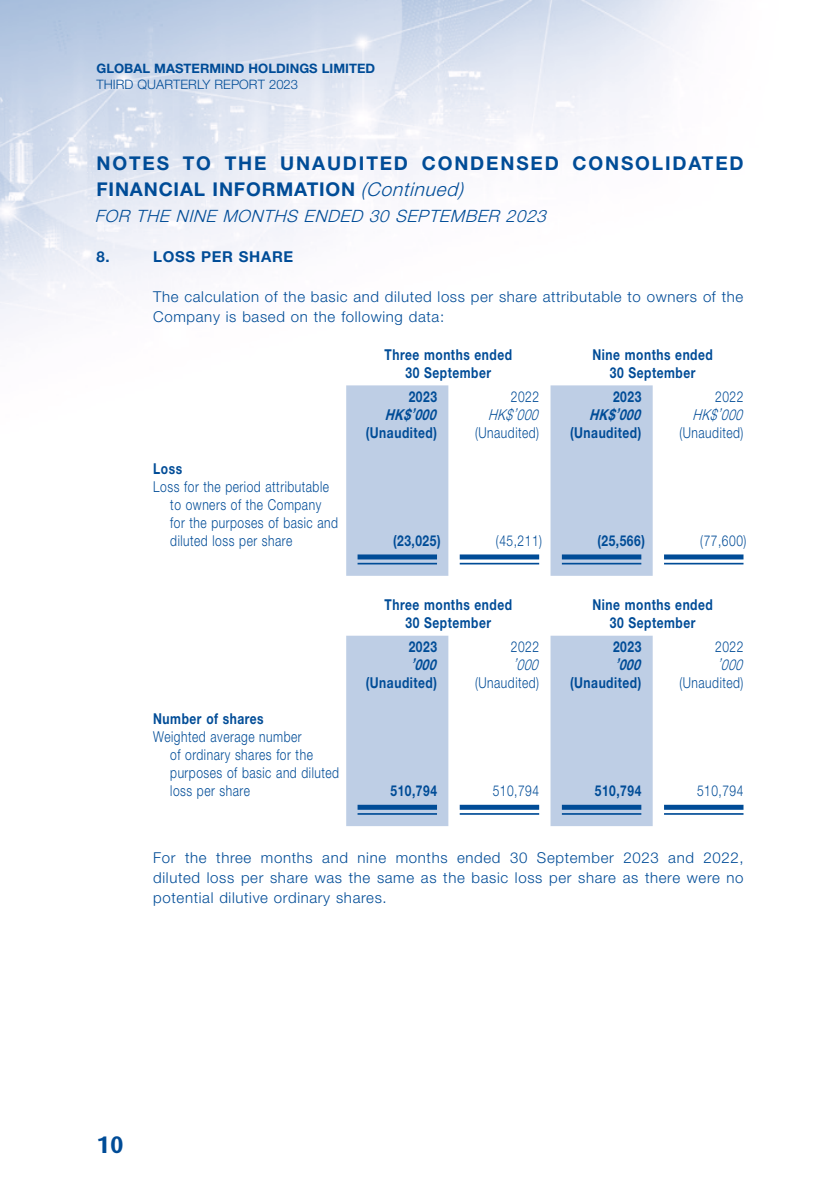
<style>
.page{position:relative;width:840px;height:1191px;background:#fff}
.page>*{position:absolute;margin:0;border:0;box-sizing:border-box;transform-origin:0 0}
.t1{font:700 24px "Dax";color:#004c97}
.Heading_1{font:700 19px/26px "Helvetica Neue LT Std";letter-spacing:.095em;color:#004c97}
.Body_Text{font:italic 300 17px "Helvetica Neue LT Std";color:#004c97}
.Notes{font:300 15px/18px "Helvetica Neue LT Std";letter-spacing:.045em;color:#004c97;scale:.8 1}
.Notes-2{font:300 15px/20px "Helvetica Neue LT Std";letter-spacing:.045em;color:#004c97}
.Notes-3{font:700 15px "Helvetica Neue LT Std";letter-spacing:.045em;color:#004c97;scale:.8 1}
.Notes-4{font:italic 700 15px "Helvetica Neue LT Std";color:#004c97;scale:.8 1}
.Notes-5{font:italic 300 15px "Helvetica Neue LT Std";color:#004c97;scale:.8 1}
.Notes_HD1{font:700 15px "Helvetica Neue LT Std";letter-spacing:.045em;color:#004c97}
.t2{font:700 13px "Helvetica Neue LT Std";letter-spacing:.005em;color:#004c97}
.t3{font:300 13px "Helvetica Neue LT Std";letter-spacing:.005em;color:#004c97}
.s1{font-weight:300;font-style:italic}
</style>
<div class="page">
<img style="left:0;top:0;width:744px;height:826px">
<svg style="left:346px;top:385px;width:306px;height:191px;fill:#becee5"></svg>
<div style="left:357px;top:554px;width:80px;height:5px;background:#004c97"></div>
<hr style="left:357px;top:563px;width:80px;height:1px;background:#004c97">
<div style="left:459px;top:554px;width:80px;height:5px;background:#004c97"></div>
<hr style="left:459px;top:563px;width:80px;height:1px;background:#004c97">
<div style="left:561px;top:554px;width:80px;height:5px;background:#004c97"></div>
<hr style="left:561px;top:563px;width:80px;height:1px;background:#004c97">
<div style="left:663px;top:554px;width:80px;height:5px;background:#004c97"></div>
<hr style="left:663px;top:563px;width:80px;height:1px;background:#004c97">
<svg style="left:346px;top:635px;width:306px;height:191px;fill:#becee5"></svg>
<div style="left:357px;top:804px;width:80px;height:5px;background:#004c97"></div>
<hr style="left:357px;top:813px;width:80px;height:1px;background:#004c97">
<div style="left:459px;top:804px;width:80px;height:5px;background:#004c97"></div>
<hr style="left:459px;top:813px;width:80px;height:1px;background:#004c97">
<div style="left:561px;top:804px;width:80px;height:5px;background:#004c97"></div>
<hr style="left:561px;top:813px;width:80px;height:1px;background:#004c97">
<div style="left:663px;top:804px;width:80px;height:5px;background:#004c97"></div>
<hr style="left:663px;top:813px;width:80px;height:1px;background:#004c97">
<p class="t2" style="left:96px;top:60px;width:280px">GLOBAL MASTERMIND HOLDINGS LIMITED</p>
<p class="t3" style="left:96px;top:77px;width:203px">THIRD QUARTERLY REPORT 2023</p>
<p class="Heading_1" style="left:96px;top:150px;width:648px">NOTES TO THE UNAUDITED CONDENSED CONSOLIDATED<br>FINANCIAL INFORMATION <span class="s1">(Continued)</span></p>
<p class="Body_Text" style="left:95px;top:205px;width:457px">FOR THE NINE MONTHS ENDED 30 SEPTEMBER 2023</p>
<p class="Notes_HD1" style="left:96px;top:247px;width:15px">8.</p>
<p class="Notes_HD1" style="left:153px;top:247px;width:141px">LOSS PER SHARE</p>
<p class="Notes-2" style="left:153px;top:286px;width:591px">The calculation of the basic and diluted loss per share attributable to owners of the<br>Company is based on the following data:</p>
<p class="Notes-3" style="left:384px;top:345px;width:161px">Three months ended</p>
<p class="Notes-3" style="left:405px;top:363px;width:108px">30 September</p>
<p class="Notes-3" style="left:592px;top:345px;width:152px">Nine months ended</p>
<p class="Notes-3" style="left:609px;top:363px;width:108px">30 September</p>
<p class="Notes-3" style="left:153px;top:459px;width:38px">Loss</p>
<p class="Notes" style="left:170px;top:477px;width:211px;text-indent:-17px">Loss for the period attributable to owners of the Company for the purposes of basic and diluted loss per share</p>
<p class="Notes-3" style="left:153px;top:709px;width:140px">Number of shares</p>
<p class="Notes" style="left:170px;top:727px;width:212px;text-indent:-17px">Weighted average number<br>of ordinary shares for the purposes of basic and diluted loss per share</p>
<p class="Notes-3" style="left:408px;top:387px;width:37px">2023</p>
<p class="Notes" style="left:510px;top:387px;width:37px">2022</p>
<p class="Notes-3" style="left:612px;top:387px;width:37px">2023</p>
<p class="Notes" style="left:714px;top:387px;width:37px">2022</p>
<p class="Notes-4" style="left:384px;top:405px;width:71px">HK$’000</p>
<p class="Notes-5" style="left:488px;top:405px;width:69px">HK$’000</p>
<p class="Notes-4" style="left:588px;top:405px;width:71px">HK$’000</p>
<p class="Notes-5" style="left:692px;top:405px;width:69px">HK$’000</p>
<p class="Notes-3" style="left:365px;top:423px;width:90px">(Unaudited)</p>
<p class="Notes" style="left:475px;top:423px;width:82px">(Unaudited)</p>
<p class="Notes-3" style="left:570px;top:423px;width:90px">(Unaudited)</p>
<p class="Notes" style="left:679px;top:423px;width:82px">(Unaudited)</p>
<p class="Notes-3" style="left:393px;top:531px;width:61px">(23,025)</p>
<p class="Notes" style="left:495px;top:531px;width:59px">(45,211)</p>
<p class="Notes-3" style="left:597px;top:531px;width:61px">(25,566)</p>
<p class="Notes" style="left:699px;top:531px;width:59px">(77,600)</p>
<p class="Notes-3" style="left:384px;top:595px;width:161px">Three months ended</p>
<p class="Notes-3" style="left:405px;top:613px;width:108px">30 September</p>
<p class="Notes-3" style="left:592px;top:595px;width:152px">Nine months ended</p>
<p class="Notes-3" style="left:609px;top:613px;width:108px">30 September</p>
<p class="Notes-3" style="left:408px;top:637px;width:37px">2023</p>
<p class="Notes" style="left:510px;top:637px;width:37px">2022</p>
<p class="Notes-3" style="left:612px;top:637px;width:37px">2023</p>
<p class="Notes" style="left:714px;top:637px;width:37px">2022</p>
<p class="Notes-4" style="left:410px;top:655px;width:38px">’000</p>
<p class="Notes-5" style="left:512px;top:655px;width:38px">’000</p>
<p class="Notes-4" style="left:614px;top:655px;width:38px">’000</p>
<p class="Notes-5" style="left:716px;top:655px;width:38px">’000</p>
<p class="Notes-3" style="left:365px;top:673px;width:90px">(Unaudited)</p>
<p class="Notes" style="left:475px;top:673px;width:82px">(Unaudited)</p>
<p class="Notes-3" style="left:570px;top:673px;width:90px">(Unaudited)</p>
<p class="Notes" style="left:679px;top:673px;width:82px">(Unaudited)</p>
<p class="Notes-3" style="left:390px;top:781px;width:60px">510,794</p>
<p class="Notes" style="left:492px;top:781px;width:60px">510,794</p>
<p class="Notes-3" style="left:594px;top:781px;width:60px">510,794</p>
<p class="Notes" style="left:696px;top:781px;width:60px">510,794</p>
<p class="Notes-2" style="left:153px;top:847px;width:591px;text-align:justify">For the three months and nine months ended 30 September 2023 and 2022, diluted loss per share was the same as the basic loss per share as there were no potential dilutive ordinary shares.</p>
<h1 class="t1" style="left:96px;top:1131px;width:29px">10</h1>
</div>
